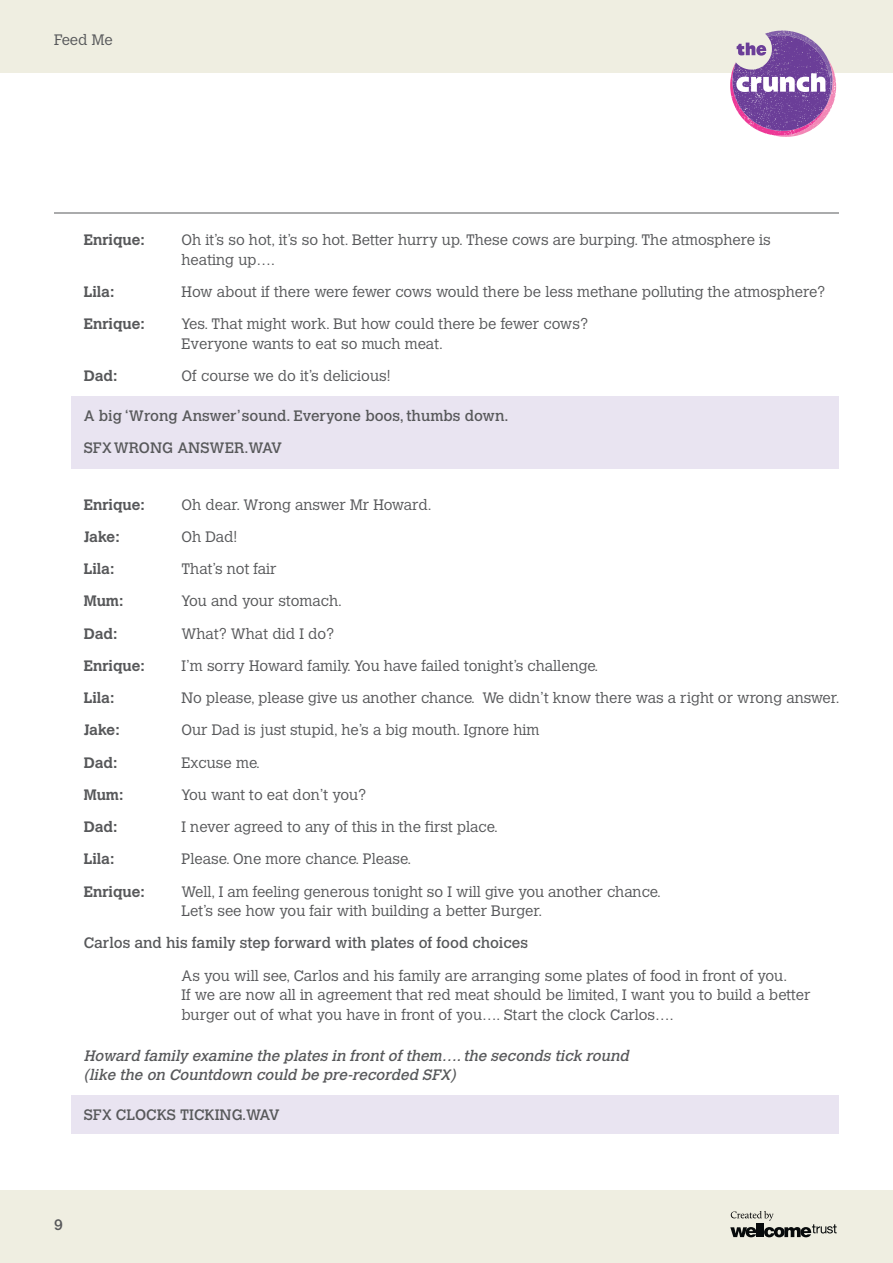
<style>
.page{position:relative;width:893px;height:1263px;background:#fff}
.page>*{position:absolute;margin:0;border:0;box-sizing:border-box;transform-origin:0 0}
.t1{font:300 15px/19.5px "Calvert MT Std";color:#57585a}
.t2{font:15px/32.2px "Calvert MT Std";color:#57585a}
.t3{font:italic 15px/19.5px "Calvert MT Std";color:#57585a}
.t4{font:700 15px "Calvert MT Std";color:#57585a}
</style>
<div class="page">
<div style="left:0;top:1191px;width:893px;height:72px;background:#efeee1"></div>
<div style="left:0;top:0;width:893px;height:72px;background:#efeee1"></div>
<svg style="left:730px;top:1211px;width:107px;height:26px"></svg>
<svg style="left:730px;top:31px;width:106px;height:106px"></svg>
<hr style="left:54px;top:213px;width:785px;height:1px;background:#57585a">
<div style="left:71px;top:397px;width:768px;height:72px;background:#e9e4f1"></div>
<div style="left:71px;top:1096px;width:768px;height:38px;background:#e9e4f1"></div>
<p class="t1" style="left:54px;top:30px;width:60px">Feed Me</p>
<p class="t4" style="left:84px;top:230px;width:63px">Enrique:</p>
<p class="t1" style="left:182px;top:230px;width:591px">Oh it’s so hot, it’s so hot. Better hurry up. These cows are burping. The atmosphere is heating up….</p>
<p class="t4" style="left:84px;top:282px;width:32px">Lila:</p>
<p class="t1" style="left:182px;top:282px;width:645px">How about if there were fewer cows would there be less methane polluting the atmosphere?</p>
<p class="t4" style="left:84px;top:314px;width:63px">Enrique:</p>
<p class="t1" style="left:182px;top:314px;width:408px">Yes. That might work. But how could there be fewer cows?<br>Everyone wants to eat so much meat.</p>
<p class="t4" style="left:84px;top:366px;width:35px">Dad:</p>
<p class="t1" style="left:182px;top:366px;width:210px">Of course we do it’s delicious!</p>
<p class="t2" style="left:84px;top:399px;width:426px">A big ‘Wrong Answer’ sound. Everyone boos, thumbs down.<br>SFX WRONG ANSWER.WAV</p>
<p class="t4" style="left:84px;top:495px;width:63px">Enrique:</p>
<p class="t1" style="left:182px;top:495px;width:251px">Oh dear. Wrong answer Mr Howard.</p>
<p class="t4" style="left:84px;top:527px;width:37px">Jake:</p>
<p class="t1" style="left:182px;top:527px;width:57px">Oh Dad!</p>
<p class="t4" style="left:84px;top:559px;width:32px">Lila:</p>
<p class="t1" style="left:182px;top:559px;width:97px">That’s not fair</p>
<p class="t4" style="left:84px;top:592px;width:41px">Mum:</p>
<p class="t1" style="left:182px;top:592px;width:162px">You and your stomach.</p>
<p class="t4" style="left:84px;top:624px;width:35px">Dad:</p>
<p class="t1" style="left:182px;top:624px;width:154px">What? What did I do?</p>
<p class="t4" style="left:84px;top:656px;width:63px">Enrique:</p>
<p class="t1" style="left:182px;top:656px;width:418px">I’m sorry Howard family. You have failed tonight’s challenge.</p>
<p class="t4" style="left:84px;top:688px;width:32px">Lila:</p>
<p class="t1" style="left:182px;top:688px;width:660px">No please, please give us another chance. We didn’t know there was a right or wrong answer.</p>
<p class="t4" style="left:84px;top:721px;width:37px">Jake:</p>
<p class="t1" style="left:182px;top:721px;width:359px">Our Dad is just stupid, he’s a big mouth. Ignore him</p>
<p class="t4" style="left:84px;top:753px;width:35px">Dad:</p>
<p class="t1" style="left:182px;top:753px;width:80px">Excuse me.</p>
<p class="t4" style="left:84px;top:785px;width:41px">Mum:</p>
<p class="t1" style="left:182px;top:785px;width:186px">You want to eat don’t you?</p>
<p class="t4" style="left:84px;top:817px;width:35px">Dad:</p>
<p class="t1" style="left:182px;top:817px;width:318px">I never agreed to any of this in the first place.</p>
<p class="t4" style="left:84px;top:850px;width:32px">Lila:</p>
<p class="t1" style="left:182px;top:850px;width:231px">Please. One more chance. Please.</p>
<p class="t4" style="left:84px;top:882px;width:63px">Enrique:</p>
<p class="t1" style="left:182px;top:882px;width:481px">Well, I am feeling generous tonight so I will give you another chance.<br>Let’s see how you fair with building a better Burger.</p>
<p class="t2" style="left:84px;top:927px;width:446px">Carlos and his family step forward with plates of food choices</p>
<p class="t1" style="left:182px;top:966px;width:630px">As you will see, Carlos and his family are arranging some plates of food in front of you.<br>If we are now all in agreement that red meat should be limited, I want you to build a better burger out of what you have in front of you…. Start the clock Carlos….</p>
<p class="t3" style="left:84px;top:1046px;width:550px">Howard family examine the plates in frontofthem….the seconds tick round (like the on Countdown could be pre-recorded SFX)</p>
<p class="t2" style="left:84px;top:1098px;width:197px">SFX CLOCKS TICKING.WAV</p>
<p class="t2" style="left:54px;top:1209px;width:10px">9</p>
</div>
